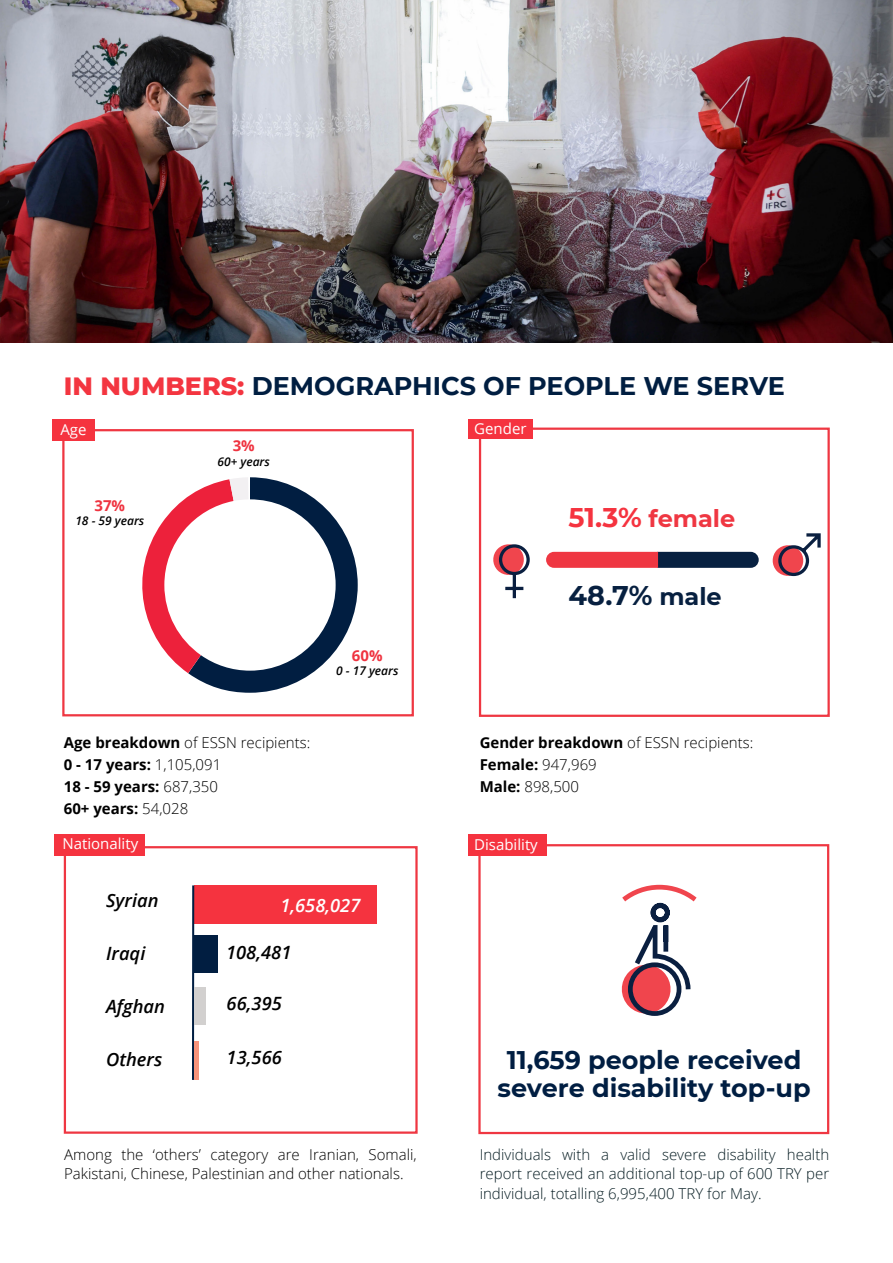
<style>
.page{position:relative;width:893px;height:1263px;background:#fff}
.page>*{position:absolute;margin:0;border:0;box-sizing:border-box;transform-origin:0 0}
.t1{font:700 27px "Montserrat";color:#f5333f}
.t2{font:700 27px "Montserrat";color:#072040}
.t3{font:700 25.5px/28.5px "Montserrat";color:#001e42;text-align:center}
.t4{font:700 25.5px "Montserrat";color:#001e41}
.t5{font:700 24px "Montserrat";color:#ef3742}
.t6{font:700 24px "Montserrat";color:#072040}
.t7{font:italic 600 18.3px "Open Sans";color:#000}
.t8{font:italic 600 18.3px "Open Sans";color:#fff}
.t9{font:300 15px/21.8px "Open Sans";color:#000}
.t10{font:300 15px/19.5px "Open Sans";color:#071d23}
.t11{font:700 15px/21.8px "Open Sans";color:#000}
.t12{font:15px "Open Sans";color:#fff}
.t13{font:700 15px "Open Sans";color:#ef3340}
.t14{font:italic 600 12px "Open Sans";color:#000101}
.s1{font-weight:800;color:#f33540}
.s2{font-weight:300}
.s3{font-weight:700}
</style>
<div class="page">
<div style="left:478px;top:844px;width:351px;height:290px;border:2px solid #ef3742"></div>
<div style="left:468px;top:835px;width:78px;height:21px;background:#f5333f"></div>
<div style="left:64px;top:846px;width:354px;height:288px;border:2px solid #ef3742"></div>
<div style="left:54px;top:835px;width:91px;height:21px;background:#f5333f"></div>
<div style="left:194px;top:885px;width:183px;height:39px;background:#f5333f"></div>
<hr style="left:192px;top:885px;width:2px;height:195px;background:#001e42">
<div style="left:194px;top:935px;width:24px;height:38px;background:#011e41"></div>
<div style="left:194px;top:987px;width:12px;height:38px;background:#d2d0cf"></div>
<hr style="left:194px;top:1042px;width:4px;height:38px;background:#f6937b">
<div style="left:479px;top:428px;width:351px;height:289px;border:2px solid #ef3742"></div>
<div style="left:468px;top:419px;width:65px;height:20px;background:#f5333f"></div>
<svg style="left:546px;top:552px;width:213px;height:16px;background:#843146"></svg>
<div style="left:62px;top:429px;width:352px;height:287px;border:2px solid #ef3742"></div>
<div style="left:52px;top:420px;width:43px;height:21px;background:#f5333f"></div>
<img style="left:0;top:0;width:893px;height:342px">
<svg style="left:142px;top:477px;width:216px;height:216px"></svg>
<svg style="left:772px;top:533px;width:49px;height:44px"></svg>
<svg style="left:493px;top:544px;width:37px;height:55px"></svg>
<svg style="left:621px;top:884px;width:76px;height:132px"></svg>
<h2 class="t4" style="left:64px;top:367px;width:722px"><span class="s1">IN NUMBERS:</span> DEMOGRAPHICS OF PEOPLE WE SERVE</h2>
<p class="t12" style="left:60px;top:419px;width:28px">Age</p>
<p class="t13" style="left:95px;top:495px;width:32px">37%</p>
<p class="t14" style="left:75px;top:513px;width:71px">18 - 59 years</p>
<p class="t13" style="left:233px;top:435px;width:24px">3%</p>
<p class="t14" style="left:218px;top:453px;width:54px">60+ years</p>
<p class="t13" style="left:352px;top:644px;width:32px">60%</p>
<p class="t14" style="left:336px;top:662px;width:64px">-0 17 years</p>
<p class="t12" style="left:474px;top:418px;width:54px">Gender</p>
<h1 class="t1" style="left:568px;top:498px;width:75px">51.3%</h1>
<h3 class="t5" style="left:649px;top:501px;width:88px">female</h3>
<h1 class="t2" style="left:568px;top:576px;width:86px">48.7%</h1>
<h3 class="t6" style="left:659px;top:580px;width:64px">male</h3>
<p class="t11" style="left:64px;top:732px;width:248px">Age breakdown <span class="s2">of ESSN recipients:<br></span>-0 17 years: <span class="s2">1,105,091<br></span>18 - 59 years: <span class="s2">687,350<br></span>60+ years: <span class="s2">54,028</span></p>
<p class="t9" style="left:480px;top:732px;width:275px"><span class="s3">Gender breakdown</span> of ESSN recipients:<br><span class="s3">Female:</span> 947,969<br><span class="s3">Male:</span> 898,500</p>
<p class="t12" style="left:62px;top:833px;width:77px">Nationality</p>
<p class="t7" style="left:106px;top:888px;width:54px">Syrian</p>
<p class="t7" style="left:106px;top:941px;width:41px">Iraqi</p>
<p class="t7" style="left:106px;top:994px;width:60px">Afghan</p>
<p class="t7" style="left:106px;top:1047px;width:58px">Others</p>
<p class="t8" style="left:280px;top:892px;width:82px">1,658,027</p>
<p class="t7" style="left:226px;top:939px;width:67px">108,481</p>
<p class="t7" style="left:227px;top:991px;width:57px">66,395</p>
<p class="t7" style="left:227px;top:1044px;width:57px">13,566</p>
<p class="t12" style="left:474px;top:834px;width:65px">Disability</p>
<h2 class="t3" style="left:498px;top:1044px;width:315px">11,659 people received severe disability top-up</h2>
<p class="t9" style="left:64px;top:1144px;width:341px;line-height:19.5px">Among<br>Pakistani, Chinese, Palestinian and other nationals.</p>
<p class="t10" style="left:787px;top:1144px;width:44px">health</p>
<p class="t9" style="left:121px;top:1143px;width:24px">the</p>
<p class="t9" style="left:153px;top:1143px;width:50px">‘others’</p>
<p class="t9" style="left:369px;top:1143px;width:50px">Somali,</p>
<p class="t10" style="left:480px;top:1144px;width:351px">Individuals<br>report received an additional top-up of 600 TRY per individual, totalling 6,995,400 TRY for May.</p>
<p class="t10" style="left:562px;top:1144px;width:30px">with</p>
<p class="t10" style="left:620px;top:1144px;width:32px">valid</p>
<p class="t10" style="left:717px;top:1144px;width:60px">disability</p>
<p class="t9" style="left:309px;top:1143px;width:51px">Iranian,</p>
<p class="t9" style="left:211px;top:1143px;width:59px">category</p>
<p class="t9" style="left:278px;top:1143px;width:24px">are</p>
<p class="t10" style="left:662px;top:1144px;width:46px">severe</p>
<p class="t10" style="left:601px;top:1144px;width:9px">a</p>
</div>
